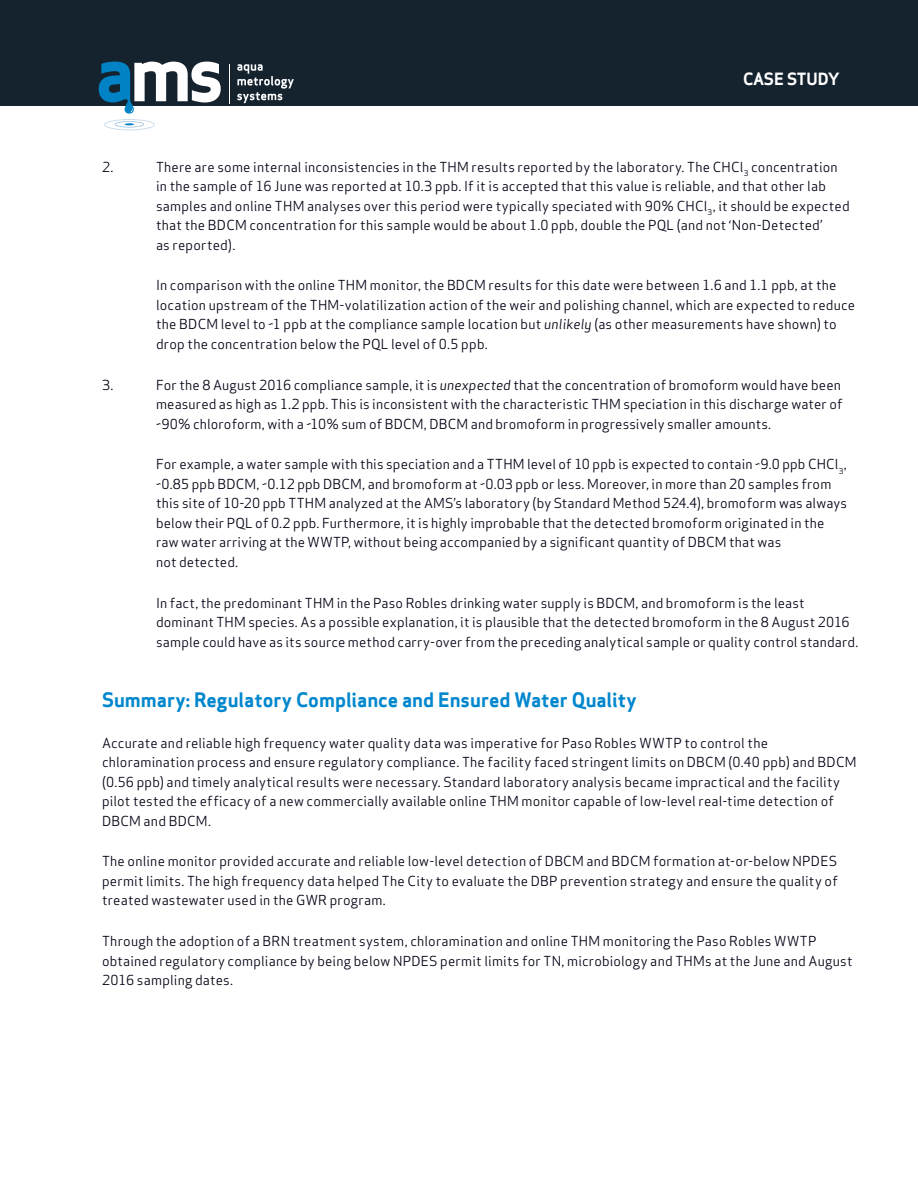
<style>
.page{position:relative;width:918px;height:1188px;background:#fff}
.page>*{position:absolute;margin:0;border:0;box-sizing:border-box;transform-origin:0 0}
.t1{font:700 19.5px "Apex Sans";color:#0087cd}
.t2{font:700 16.5px "Apex Sans";letter-spacing:-.02em;color:#fff}
.t3{font:13.5px/19.5px "Apex Sans";letter-spacing:.015em;color:#000014}
.s1{font-style:italic}
</style>
<div class="page">
<div style="left:0;top:0;width:918px;height:106px;background:#15232f"></div>
<hr style="left:230px;top:65px;width:1px;height:39px;background:#fff">
<svg style="left:237px;top:64px;width:57px;height:39px"></svg>
<svg style="left:99px;top:62px;width:122px;height:68px"></svg>
<p class="t2" style="left:743px;top:69px;width:98px">CASE STUDY</p>
<p class="t3" style="left:102px;top:156px;width:13px">2.</p>
<p class="t3" style="left:156px;top:156px;width:695px">There are some internal inconsistencies in the THM results reported by the laboratory. The CHCl<sub>3</sub> concentration in the sample of 16 June was reported at 10.3 ppb. If it is accepted that this value is reliable, and that other lab samples and online THM analyses over this period were typically speciated with 90% CHCl<sub>3</sub>, it should be expected that the BDCM concentration for this sample would be about 1.0 ppb, double the PQL (and not ‘Non-Detected’<br>as reported).</p>
<p class="t3" style="left:156px;top:274px;width:701px">In comparison with the online THM monitor, the BDCM results for this date were between 1.6 and 1.1 ppb, at the location upstream of the THM-volatilization action of the weir and polishing channel, which are expected to reduce the BDCM level to ~1 ppb at the compliance sample location but <span class="s1">unlikely</span> (as other measurements have shown) to drop the concentration below the PQL level of 0.5 ppb.</p>
<p class="t3" style="left:102px;top:374px;width:13px">3.</p>
<p class="t3" style="left:156px;top:374px;width:688px">For the 8 August 2016 compliance sample, it is <span class="s1">unexpected</span> that the concentration of bromoform would have been measured as high as 1.2 ppb. This is inconsistent with the characteristic THM speciation in this discharge water of ~90% chloroform, with a ~10% sum of BDCM, DBCM and bromoform in progressively smaller amounts.</p>
<p class="t3" style="left:156px;top:453px;width:693px">For example, a water sample with this speciation and a TTHM level of 10 ppb is expected to contain ~9.0 ppb CHCl<sub>3</sub>, ~0.85 ppb BDCM, ~0.12 ppb DBCM, and bromoform at ~0.03 ppb or less. Moreover, in more than 20 samples from this site of 10-20 ppb TTHM analyzed at the AMS’s laboratory (by Standard Method 524.4), bromoform was always below their PQL of 0.2 ppb. Furthermore, it is highly improbable that the detected bromoform originated in the raw water arriving at the WWTP, without being accompanied by a significant quantity of DBCM that was<br>not detected.</p>
<p class="t3" style="left:156px;top:592px;width:704px">In fact, the predominant THM in the Paso Robles drinking water supply is BDCM, and bromoform is the least dominant THM species. As a possible explanation, it is plausible that the detected bromoform in the 8 August 2016 sample could have as its source method carry-over from the preceding analytical sample or quality control standard.</p>
<h1 class="t1" style="left:102px;top:687px;width:536px">Summary: Regulatory Compliance and Ensured Water Quality</h1>
<p class="t3" style="left:102px;top:732px;width:756px">Accurate and reliable high frequency water quality data was imperative for Paso Robles WWTP to control the chloramination process and ensure regulatory compliance. The facility faced stringent limits on DBCM (0.40 ppb) and BDCM (0.56 ppb) and timely analytical results were necessary. Standard laboratory analysis became impractical and the facility pilot tested the efficacy of a new commercially available online THM monitor capable of low-level real-time detection of DBCM and BDCM.</p>
<p class="t3" style="left:102px;top:850px;width:737px;text-align:justify">The online monitor provided accurate and reliable low-level detection of DBCM and BDCM formation at-or-below NPDES permit limits. The high frequency data helped The City to evaluate the DBP prevention strategy and ensure the quality of treated wastewater used in the GWR program.</p>
<p class="t3" style="left:102px;top:930px;width:752px">Through the adoption of a BRN treatment system, chloramination and online THM monitoring the Paso Robles WWTP obtained regulatory compliance by being below NPDES permit limits for TN, microbiology and THMs at the June and August<br>2016 sampling dates.</p>
</div>
